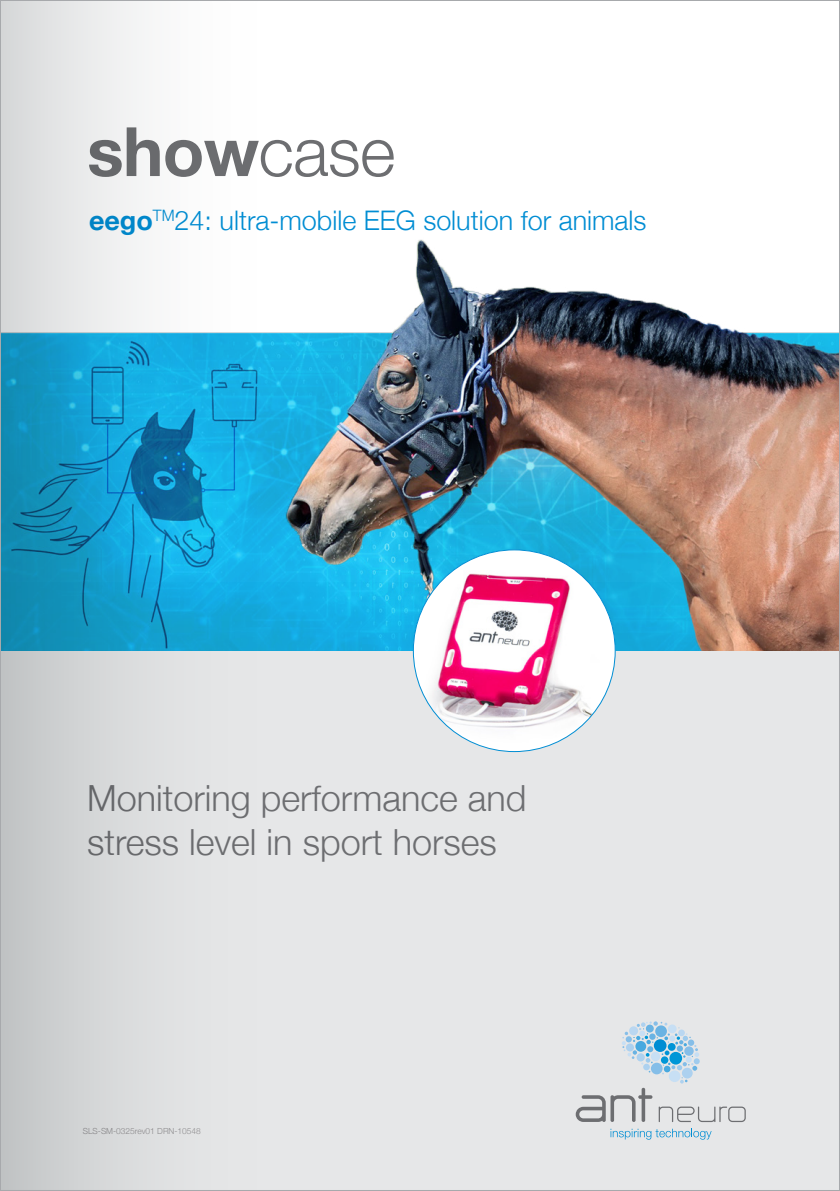
<style>
.page{position:relative;width:840px;height:1191px;background:#fff}
.page>*{position:absolute;margin:0;border:0;box-sizing:border-box;transform-origin:0 0}
.t1{font:700 68px "Helvetica Neue";color:#6d6e71}
.t2{font:300 36px/43.2px "Helvetica Neue";color:#6d6e71}
.t3{font:300 27px "Helvetica Neue";color:#008dd3}
.t4{font:300 8.4px "Helvetica Neue";color:#919092}
.s1{font-weight:300}
.s2{font-weight:700}
</style>
<div class="page">
<div style="left:0;top:582px;width:839px;height:609px;background:#e6e7e8"></div>
<svg style="left:610px;top:1128px;width:101px;height:11px"></svg>
<svg style="left:575px;top:1021px;width:170px;height:101px"></svg>
<img style="left:276px;top:239px;width:561px;height:411px">
<img style="left:413px;top:550px;width:202px;height:201px;border-radius:101px">
<svg style="left:2px;top:2px;width:274px;height:1187px"></svg>
<p class="t1" style="left:87px;top:98px;width:309px">show<span class="s1">case</span></p>
<p class="t3" style="left:89px;top:199px;width:558px"><span class="s2">eego</span><sup>TM</sup>24: ultra-mobile EEG solution for animals</p>
<p class="t2" style="left:87px;top:774px;width:441px">Monitoring performance and stress level in sport horses</p>
<p class="t4" style="left:83px;top:1123px;width:119px">SLS-SM-0325rev01 DRN-10548</p>
</div>
